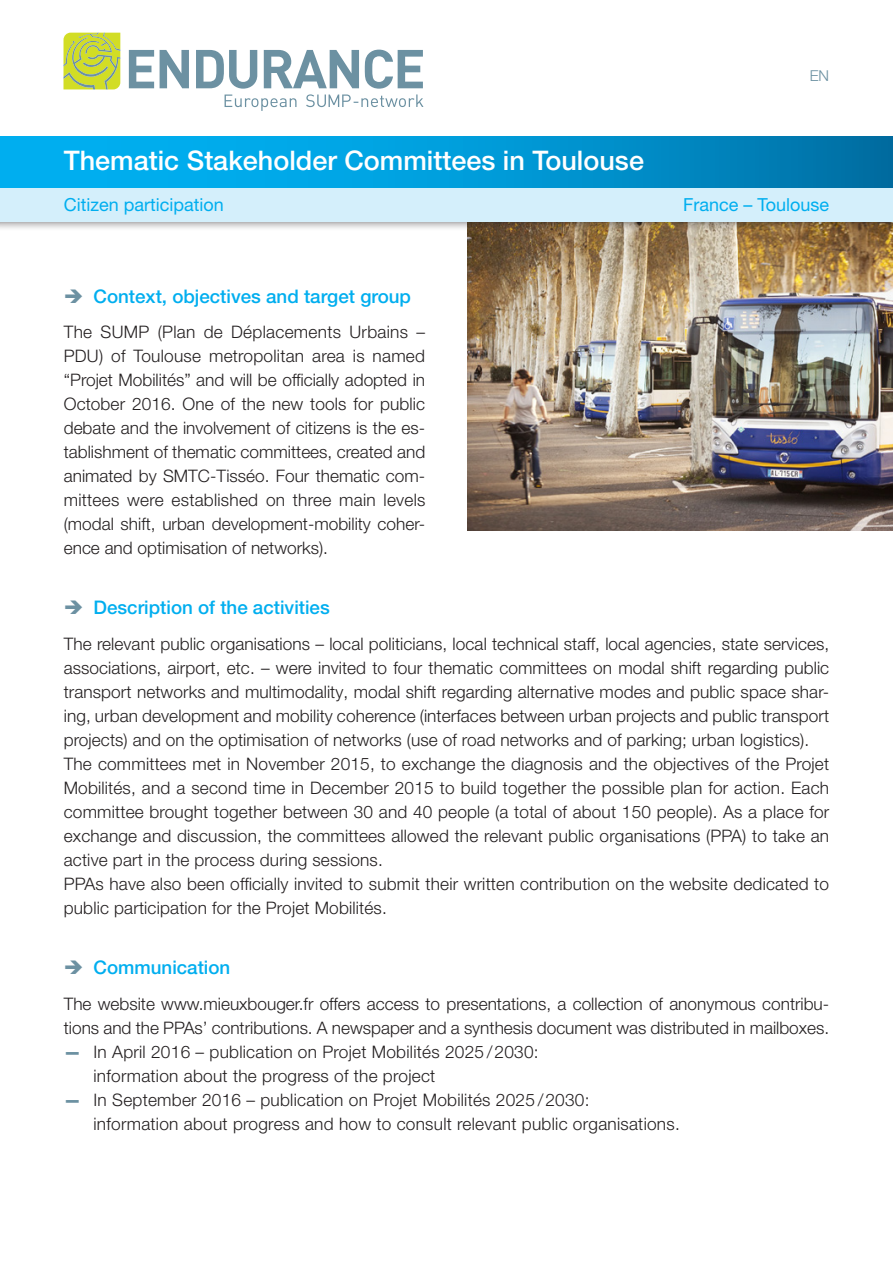
<style>
.page{position:relative;width:893px;height:1263px;background:#fff}
.page>*{position:absolute;margin:0;border:0;box-sizing:border-box;transform-origin:0 0}
.t1{font:500 27px "Helvetica Neue LT Pro";color:#fff}
.t2{font:500 18.75px "Helvetica Neue LT Pro";color:#00aeef}
.t3{font:18px "Helvetica Neue LT Pro";color:#00aeef}
.t4{font:300 17.25px/24px "Helvetica Neue LT Pro";letter-spacing:.005em;color:#231f20}
.t5{font:300 15px "Helvetica Neue LT Pro";color:#6c91a2}
.s1{font-weight:900;color:#6c91a2}
</style>
<div class="page">
<svg style="left:129px;top:50px;width:25px;height:38px"></svg>
<svg style="left:160px;top:50px;width:29px;height:38px"></svg>
<svg style="left:63px;top:33px;width:57px;height:56px;background:#c2d146"></svg>
<svg style="left:196px;top:50px;width:227px;height:61px"></svg>
<img style="left:468px;top:230px;width:425px;height:300px">
<div style="left:0;top:177px;width:893px;height:53px;background:#231f20;opacity:.75"></div>
<div style="left:0;top:187px;width:893px;height:34px;background:#d4effb"></div>
<div style="left:0;top:136px;width:893px;height:51px;background:linear-gradient(to right,#00bbfe,#0077ad)"></div>
<h1 class="t1" style="left:64px;top:145px;width:582px">Thematic Stakeholder Committees in Toulouse</h1>
<p class="t5" style="left:810px;top:66px;width:21px">EN</p>
<p class="t3" style="left:64px;top:193px;width:161px">Citizen participation</p>
<p class="t3" style="left:683px;top:193px;width:148px">France – Toulouse</p>
<p class="t2" style="left:94px;top:285px;width:319px">Context, objectives and target group</p>
<p class="t4" style="left:64px;top:320px;width:363px;text-align:justify">The SUMP (Plan de Déplacements Urbains – PDU) of Toulouse metropolitan area is named “Projet Mobilités” and will be officially adopted in October 2016. One of the new tools for public debate and the involvement of citizens is the es&shy;tablishment of thematic committees, created and animated by SMTC-Tisséo. Four thematic com&shy;mittees were established on three main levels (modal shift, urban development-mobility coher&shy;ence and optimisation of networks).</p>
<p class="t2" style="left:94px;top:596px;width:238px">Description of the activities</p>
<p class="t4" style="left:64px;top:631px;width:767px">The relevant public organisations – local politicians, local technical staff, local agencies, state services, associations, airport, etc. – were invited to four thematic committees on modal shift regarding public transport networks and multimodality, modal shift regarding alternative modes and public space shar&shy;ing, urban development and mobility coherence (interfaces between urban projects and public transport projects) and on the optimisation of networks (use of road networks and of parking; urban logistics).<br>The committees met in November 2015, to exchange the diagnosis and the objectives of the Projet Mobilités, and a second time in December 2015 to build together the possible plan for action. Each committee brought together between 30 and 40 people (a total of about 150 people). As a place for exchange and discussion, the committees allowed the relevant public organisations (PPA) to take an active part in the process during sessions.<br>PPAs have also been officially invited to submit their written contribution on the website dedicated to public participation for the Projet Mobilités.</p>
<p class="t2" style="left:94px;top:956px;width:138px">Communication</p>
<p class="t4" style="left:64px;top:991px;width:767px">The website www.mieuxbouger.fr offers access to presentations, a collection of anonymous contribu&shy;tions and the PPAs’ contributions. A newspaper and a synthesis document was distributed in mailboxes.</p>
<p class="t4" style="left:94px;top:1039px;width:447px;text-indent:-30px"><span class="s1">—</span> In April 2016 – publication on Projet Mobilités 2025 /2030: information about the progress of the project</p>
<p class="t4" style="left:94px;top:1087px;width:588px;text-indent:-30px"><span class="s1">—</span> In September 2016 – publication on Projet Mobilités 2025 /2030:<br>information about progress and how to consult relevant public organisations.</p>
</div>
